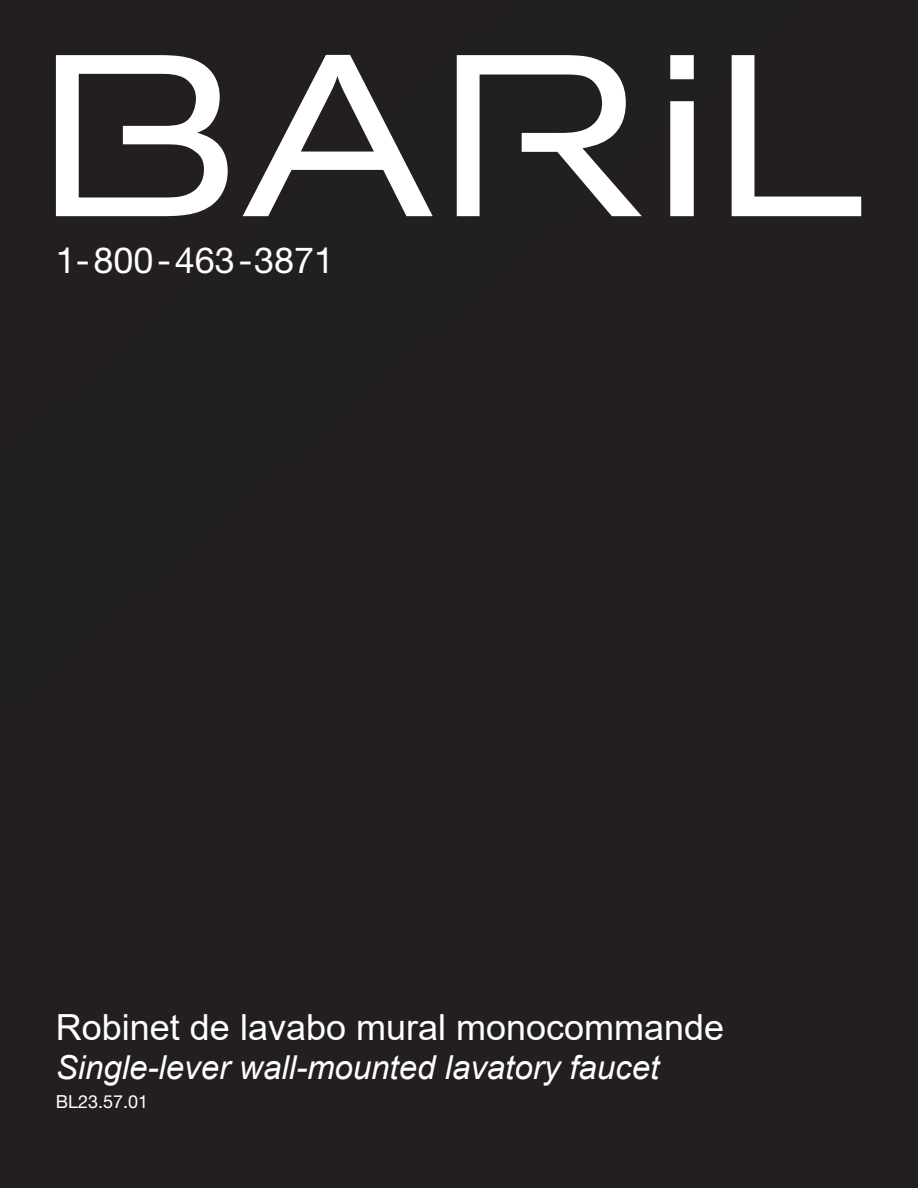
<style>
.page{position:relative;width:918px;height:1188px;background:#fff}
.page>*{position:absolute;margin:0;border:0;box-sizing:border-box;transform-origin:0 0}
.t1{font:36px "Arial";color:#fff}
.t2{font:36px "Helvetica Neue LT Std";color:#fff}
.t3{font:italic 33px "Arial";color:#fff}
.t4{font:18px "Helvetica Neue LT Std";color:#fff}
</style>
<div class="page">
<div style="left:0;top:308px;width:918px;height:385px;background:#231f20"></div>
<div style="left:0;top:667px;width:918px;height:521px;background:#231f20"></div>
<div style="left:0;top:0;width:918px;height:359px;background:#231f20"></div>
<svg style="left:56px;top:55px;width:805px;height:161px"></svg>
<p class="t2" style="left:56px;top:239px;width:280px">1-800-463-3871</p>
<p class="t1" style="left:56px;top:1002px;width:670px">Robinet de lavabo mural monocommande</p>
<p class="t3" style="left:56px;top:1046px;width:605px">Single-lever wall-mounted lavatory faucet</p>
<p class="t4" style="left:56px;top:1091px;width:94px">BL23.57.01</p>
</div>
